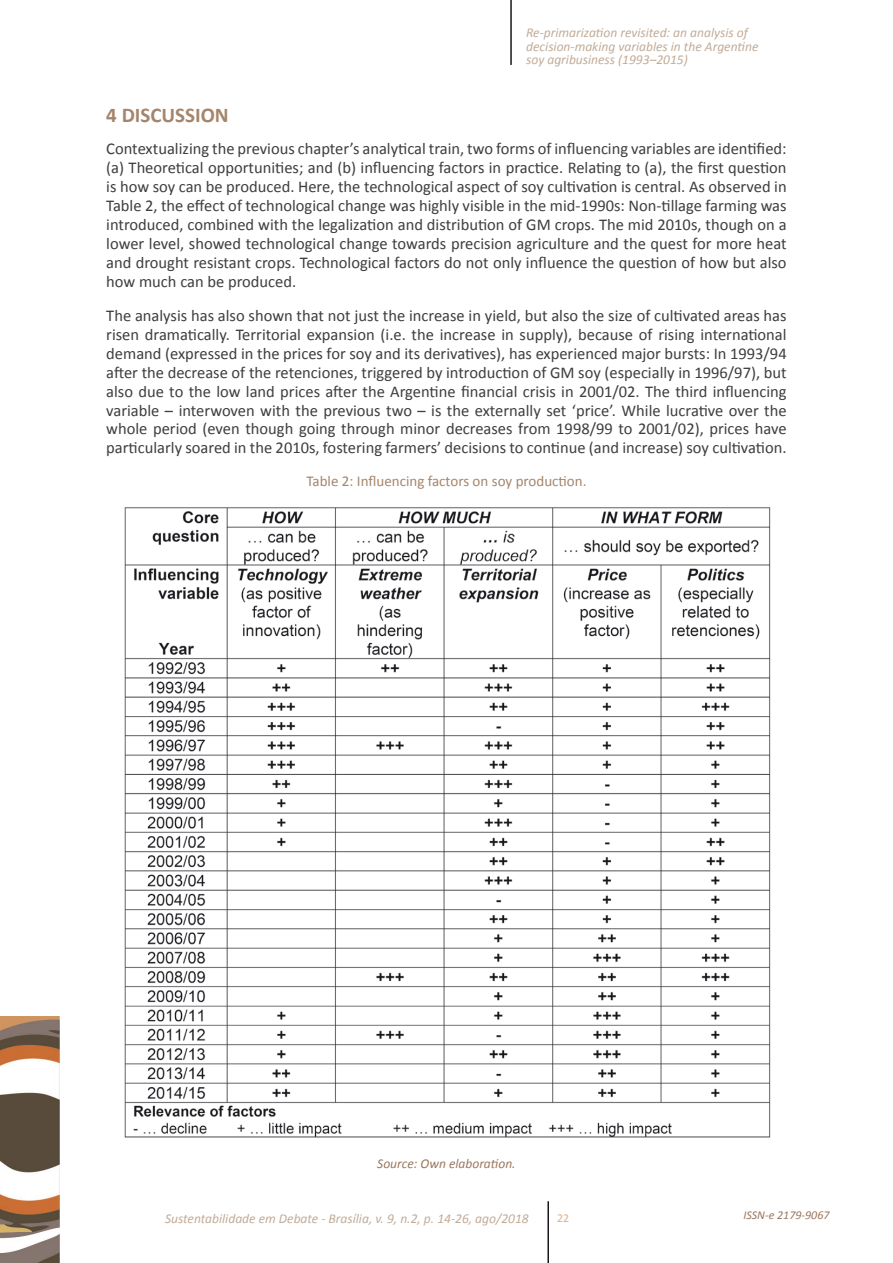
<style>
.page{position:relative;width:893px;height:1263px;background:#fff}
.page>*{position:absolute;margin:0;border:0;box-sizing:border-box;transform-origin:0 0}
.t1{font:700 21px "Calibri";color:#a5856b}
.t2{font:16.5px/18.9px "Calibri";color:#3e3e40;text-align:justify}
.t3{font:15px "Calibri";color:#a5856b}
.t4{font:italic 13.5px/13.5px "Calibri";color:#c2ab97}
.t5{font:italic 13.5px "Calibri";color:#9b785d}
.t6{font:italic 12px "Calibri";color:#9b785d}
.t7{font:12px "Calibri";color:#e5b086}
</style>
<div class="page">
<hr style="left:510px;top:0;width:2px;height:65px;background:#1a171c">
<img style="left:0;top:1016px;width:60px;height:247px">
<hr style="left:547px;top:1201px;width:2px;height:62px;background:#1a171c">
<img style="left:124px;top:507px;width:647px;height:631px">
<p class="t4" style="left:526px;top:26px;width:234px">Re-primarization revisited: an analysis of decision-making variables in the Argentine soy agribusiness (1993–2015)</p>
<p class="t1" style="left:106px;top:102px;width:124px">4 DISCUSSION</p>
<p class="t2" style="left:106px;top:139px;width:682px">Contextualizing the previous chapter’s analytical train, two forms of influencing variables are identified: (a) Theoretical opportunities; and (b) influencing factors in practice. Relating to (a), the first question is how soy can be produced. Here, the technological aspect of soy cultivation is central. As observed in Table 2, the effect of technological change was highly visible in the mid-1990s: Non-tillage farming was introduced, combined with the legalization and distribution of GM crops. The mid 2010s, though on a lower level, showed technological change towards precision agriculture and the quest for more heat and drought resistant crops. Technological factors do not only influence the question of how but also how much can be produced.</p>
<p class="t2" style="left:106px;top:306px;width:682px">The analysis has also shown that not just the increase in yield, but also the size of cultivated areas has risen dramatically. Territorial expansion (i.e. the increase in supply), because of rising international demand (expressed in the prices for soy and its derivatives), has experienced major bursts: In 1993/94 after the decrease of the retenciones, triggered by introduction of GM soy (especially in 1996/97), but also due to the low land prices after the Argentine financial crisis in 2001/02. The third influencing variable – interwoven with the previous two – is the externally set ‘price’. While lucrative over the whole period (even though going through minor decreases from 1998/99 to 2001/02), prices have particularly soared in the 2010s, fostering farmers’ decisions to continue (and increase) soy cultivation.</p>
<p class="t3" style="left:306px;top:471px;width:282px">Table 2: Influencing factors on soy production.</p>
<p class="t5" style="left:377px;top:1154px;width:140px">Source: Own elaboration.</p>
<p class="t4" style="left:165px;top:1212px;width:365px">Sustentabilidade em Debate - Brasília, v. 9, n.2, p. 14-26, ago/2018</p>
<p class="t6" style="left:743px;top:1207px;width:88px">ISSN-e 2179-9067</p>
<p class="t7" style="left:557px;top:1210px;width:14px">22</p>
</div>
